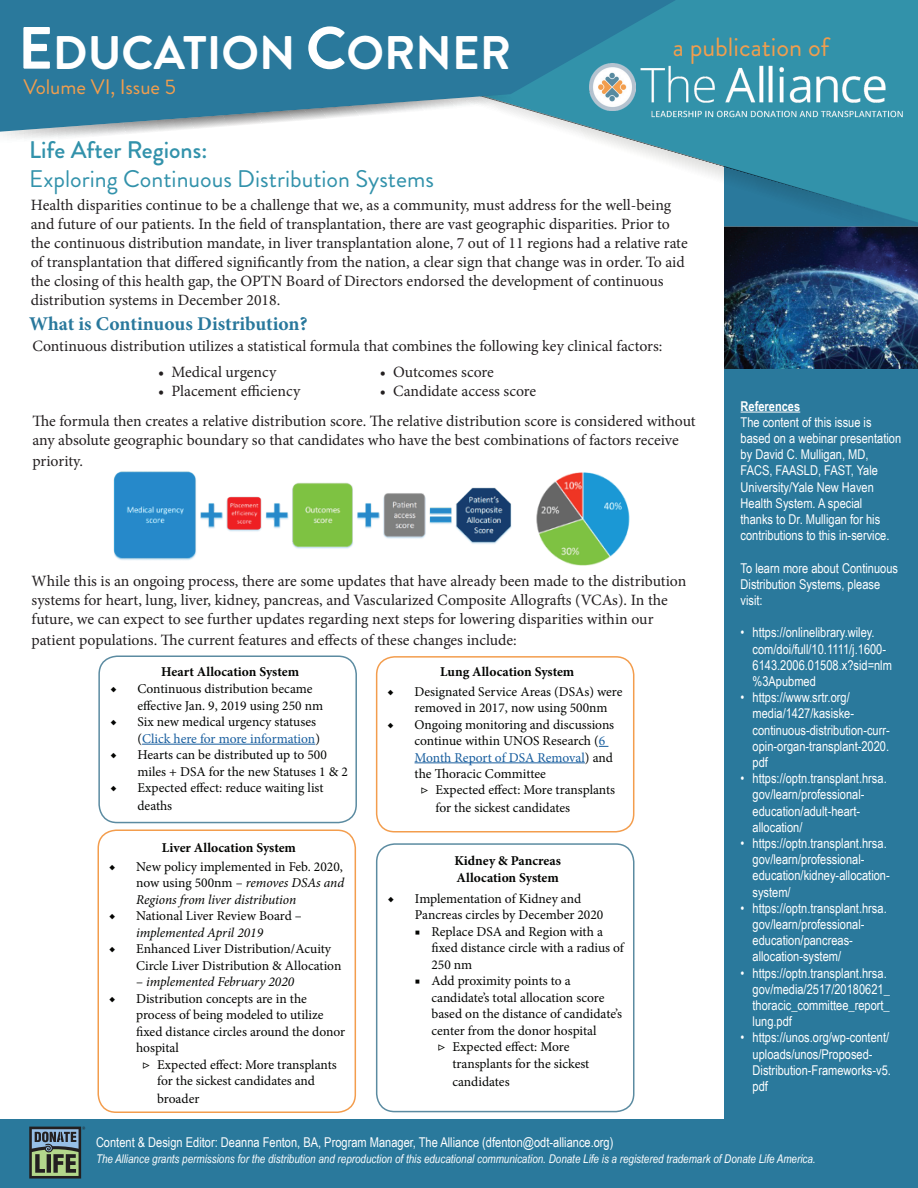
<style>
.page{position:relative;width:918px;height:1188px;background:#fff}
.page>*{position:absolute;margin:0;border:0;box-sizing:border-box;transform-origin:0 0}
.t1{font:700 47.1px "Brandon Grotesque";color:#fff}
.t2{font:26.4px "Brandon Grotesque";color:#f19e4e}
.t3{font:24px "Brandon Grotesque";color:#3292ab}
.t4{font:500 24px "Brandon Grotesque";color:#3292ab}
.t5{font:21px "Brandon Grotesque";color:#f19e4e}
.t6{font:700 19.5px "Minion Pro";letter-spacing:-.005em;color:#29789c}
.t7{font:15.75px/18.9px "Minion Pro";color:#231f20}
.t8{font:13.5px/16.5px "Minion Pro";color:#040503}
.t9{font:13.5px/16.2px "Arial Narrow";color:#fff}
.t10{font:700 13.5px/16.5px "Minion Pro";letter-spacing:-.005em;color:#040503}
.t11{font:italic 13.5px "Minion Pro";letter-spacing:-.005em;color:#040503}
.t12{font:13.5px "Minion Pro";color:#175d9e}
.t13{font:700 13.5px "Arial Narrow";color:#fff}
.t14{font:italic 12px "Arial Narrow";color:#fff}
.s1{font-size:59.55px}
.s2{color:#175d9e}
.s3{font-style:italic}
.s4{font-style:normal}
.s5{color:#040503}
</style>
<div class="page">
<div style="left:724px;top:121px;width:194px;height:1067px;background:#2a799c"></div>
<svg style="left:577px;top:0;width:341px;height:227px"></svg>
<svg style="left:0;top:0;width:676px;height:132px;background:#2e7d9e"></svg>
<svg style="left:0;top:94px;width:522px;height:44px"></svg>
<img style="left:636px;top:60px;width:269px;height:61px">
<img style="left:589px;top:63px;width:47px;height:47px">
<hr style="left:741px;top:412px;width:59px;height:1px;background:#fff">
<div style="left:0;top:1119px;width:756px;height:69px;background:#2a799c"></div>
<svg style="left:29px;top:1127px;width:56px;height:52px;background:#5e736b"></svg>
<img style="left:724px;top:227px;width:194px;height:141px">
<img style="left:113px;top:471px;width:517px;height:95px">
<div style="left:98px;top:656px;width:259px;height:167px;border:2px solid #5b8ba1;border-radius:18px"></div>
<hr style="left:142px;top:744px;width:173px;height:1px;background:#175d9e">
<div style="left:98px;top:830px;width:258px;height:283px;border:2px solid #f39d4d;border-radius:18px"></div>
<div style="left:376px;top:656px;width:258px;height:176px;border:2px solid #f39d4d;border-radius:18px"></div>
<hr style="left:415px;top:763px;width:170px;height:1px;background:#175d9e">
<div style="left:376px;top:843px;width:258px;height:269px;border:2px solid #5b8ba1;border-radius:18px"></div>
<h1 class="t1" style="left:18px;top:20px;width:495px"><span class="s1">E</span>DUCATION <span class="s1">C</span>ORNER</h1>
<h3 class="t5" style="left:23px;top:73px;width:154px">Volume VI, Issue 5</h3>
<h2 class="t2" style="left:673px;top:29px;width:158px">a publication of</h2>
<h3 class="t4" style="left:29px;top:133px;width:180px">Life After Regions:</h3>
<h3 class="t3" style="left:29px;top:162px;width:406px">Exploring Continuous Distribution Systems</h3>
<p class="t7" style="left:31px;top:196px;width:658px">Health disparities continue to be a challenge that we, as a community, must address for the well-being and future of our patients. In the field of transplantation, there are vast geographic disparities. Prior to the continuous distribution mandate, in liver transplantation alone, 7 out of 11 regions had a relative rate of transplantation that differed significantly from the nation, a clear sign that change was in order. To aid the closing of this health gap, the OPTN Board of Directors endorsed the development of continuous distribution systems in December 2018.</p>
<p class="t6" style="left:29px;top:310px;width:280px">What is Continuous Distribution?</p>
<p class="t7" style="left:32px;top:336px;width:632px">Continuous distribution utilizes a statistical formula that combines the following key clinical factors:</p>
<p class="t7" style="left:380px;top:363px;width:116px">• Outcomes score</p>
<p class="t7" style="left:380px;top:382px;width:158px">• Candidate access score</p>
<p class="t7" style="left:158px;top:363px;width:120px">• Medical urgency</p>
<p class="t7" style="left:158px;top:382px;width:144px">• Placement efficiency</p>
<p class="t7" style="left:32px;top:412px;width:665px">The formula then creates a relative distribution score. The relative distribution score is considered without any absolute geographic boundary so that candidates who have the best combinations of factors receive</p>
<p class="t7" style="left:32px;top:452px;width:52px">priority.</p>
<p class="t7" style="left:32px;top:572px;width:656px">While this is an ongoing process, there are some updates that have already been made to the distribution systems for heart, lung, liver, kidney, pancreas, and Vascularized Composite Allografts (VCAs). In the future, we can expect to see further updates regarding next steps for lowering disparities within our</p>
<p class="t7" style="left:32px;top:631px;width:487px">patient populations. The current features and effects of these changes include:</p>
<p class="t10" style="left:161px;top:663px;width:139px">Heart Allocation System</p>
<p class="t8" style="left:137px;top:681px;width:187px;text-indent:-27px">◆ Continuous distribution became effective Jan. 9, 2019 using 250 nm</p>
<p class="t8" style="left:110px;top:714px;width:211px;text-align:right">◆ Six new medical urgency statuses (<span class="s2">Click here for more information</span>)</p>
<p class="t8" style="left:137px;top:747px;width:212px;text-indent:-27px">◆ Hearts can be distributed up to 500 miles + DSA for the new Statuses 1 &amp; 2</p>
<p class="t8" style="left:137px;top:779px;width:188px;line-height:18px;text-indent:-27px">◆ Expected effect: reduce waiting list deaths</p>
<p class="t10" style="left:162px;top:839px;width:136px">Liver Allocation System</p>
<p class="t8" style="left:136px;top:858px;width:210px;text-align:justify;text-indent:-27px">◆ New policy implemented in Feb. 2020, now using 500nm – <span class="s3">removes DSAs and Regions from liver distribution</span></p>
<p class="t8" style="left:109px;top:908px;width:194px">◆ National Liver Review Board –</p>
<p class="t11" style="left:136px;top:923px;width:129px">implemented April 2019</p>
<p class="t8" style="left:136px;top:941px;width:207px;text-indent:-27px">◆ Enhanced Liver Distribution/Acuity<br>Circle Liver Distribution &amp; Allocation</p>
<p class="t11" style="left:136px;top:973px;width:160px"><span class="s4">–</span> implemented February 2020</p>
<p class="t8" style="left:109px;top:990px;width:199px">◆ Distribution concepts are in the</p>
<p class="t8" style="left:136px;top:1007px;width:189px">process of being modeled to utilize</p>
<p class="t8" style="left:136px;top:1023px;width:211px">fixed distance circles around the donor</p>
<p class="t8" style="left:136px;top:1040px;width:44px">hospital</p>
<p class="t8" style="left:142px;top:1056px;width:196px">▷ Expected effect: More transplants</p>
<p class="t8" style="left:157px;top:1073px;width:159px">for the sickest candidates and</p>
<p class="t8" style="left:157px;top:1091px;width:44px">broader</p>
<p class="t10" style="left:440px;top:664px;width:136px">Lung Allocation System</p>
<p class="t8" style="left:415px;top:683px;width:209px;text-indent:-27px">◆ Designated Service Areas (DSAs) were removed in 2017, now using 500nm</p>
<p class="t8" style="left:388px;top:716px;width:228px">◆ Ongoing monitoring and discussions</p>
<p class="t8" style="left:415px;top:733px;width:192px">continue within UNOS Research (<span class="s2">6</span></p>
<p class="t12" style="left:415px;top:748px;width:200px">Month Report of DSA Removal<span class="s5">) and</span></p>
<p class="t8" style="left:415px;top:766px;width:133px">the Thoracic Committee</p>
<p class="t8" style="left:421px;top:782px;width:196px">▷ Expected effect: More transplants</p>
<p class="t8" style="left:436px;top:800px;width:136px">for the sickest candidates</p>
<p class="t10" style="left:454px;top:852px;width:108px">Kidney &amp; Pancreas<br>Allocation System</p>
<p class="t8" style="left:415px;top:890px;width:190px;text-indent:-27px">◆ Implementation of Kidney and<br>Pancreas circles by December 2020</p>
<p class="t8" style="left:431px;top:923px;width:194px;text-indent:-16px">■ Replace DSA and Region with a fixed distance circle with a radius of<br>250 nm</p>
<p class="t8" style="left:415px;top:973px;width:157px">■ Add proximity points to a</p>
<p class="t8" style="left:431px;top:989px;width:175px">candidate’s total allocation score</p>
<p class="t8" style="left:431px;top:1006px;width:192px">based on the distance of candidate’s</p>
<p class="t8" style="left:431px;top:1022px;width:167px">center from the donor hospital</p>
<p class="t8" style="left:437px;top:1039px;width:133px">▷ Expected effect: More</p>
<p class="t8" style="left:452px;top:1055px;width:139px">transplants for the sickest</p>
<p class="t8" style="left:452px;top:1073px;width:59px">candidates</p>
<p class="t13" style="left:741px;top:396px;width:61px">References</p>
<p class="t9" style="left:741px;top:413px;width:162px">The content of this issue is based on a webinar presentation by David C. Mulligan, MD,<br>FACS, FAASLD, FAST, Yale<br>University/Yale New Haven<br>Health System. A special<br>thanks to Dr. Mulligan for his contributions to this in-service.</p>
<p class="t9" style="left:741px;top:559px;width:159px">To learn more about Continuous<br>Distribution Systems, please visit:</p>
<p class="t9" style="left:753px;top:624px;width:141px;text-indent:-12px">• https://onlinelibrary.wiley. com/doi/full/10.1111/j.1600-<br>6143.2006.01508.x?sid=nlm %3Apubmed</p>
<p class="t9" style="left:753px;top:689px;width:139px;text-indent:-12px">• https://www.srtr.org/ media/1427/kasiske&shy;continuous-distribution-curr&shy;opin-organ-transplant-2020. pdf</p>
<p class="t9" style="left:753px;top:770px;width:136px;text-indent:-12px">• https://optn.transplant.hrsa. gov/learn/professional&shy;education/adult-heart&shy;allocation/</p>
<p class="t9" style="left:753px;top:835px;width:139px;text-indent:-12px">• https://optn.transplant.hrsa. gov/learn/professional&shy;education/kidney-allocation&shy;system/</p>
<p class="t9" style="left:753px;top:899px;width:136px;text-indent:-12px">• https://optn.transplant.hrsa. gov/learn/professional&shy;education/pancreas&shy;allocation-system/</p>
<p class="t9" style="left:753px;top:964px;width:139px;text-indent:-12px">• https://optn.transplant.hrsa. gov/media/2517/20180621_ thoracic_committee_report_ lung.pdf</p>
<p class="t9" style="left:753px;top:1029px;width:140px;text-indent:-12px">• https://unos.org/wp-content/ uploads/unos/Proposed-<br>Distribution-Frameworks-v5. pdf</p>
<p class="t9" style="left:96px;top:1133px;width:519px">Content &amp; Design Editor: Deanna Fenton, BA, Program Manager, The Alliance (dfenton@odt-alliance.org)</p>
<p class="t14" style="left:96px;top:1150px;width:721px">The Alliance grants permissions for the distribution and reproduction of this educational communication. Donate Life is a registered trademark of Donate Life America.</p>
</div>
